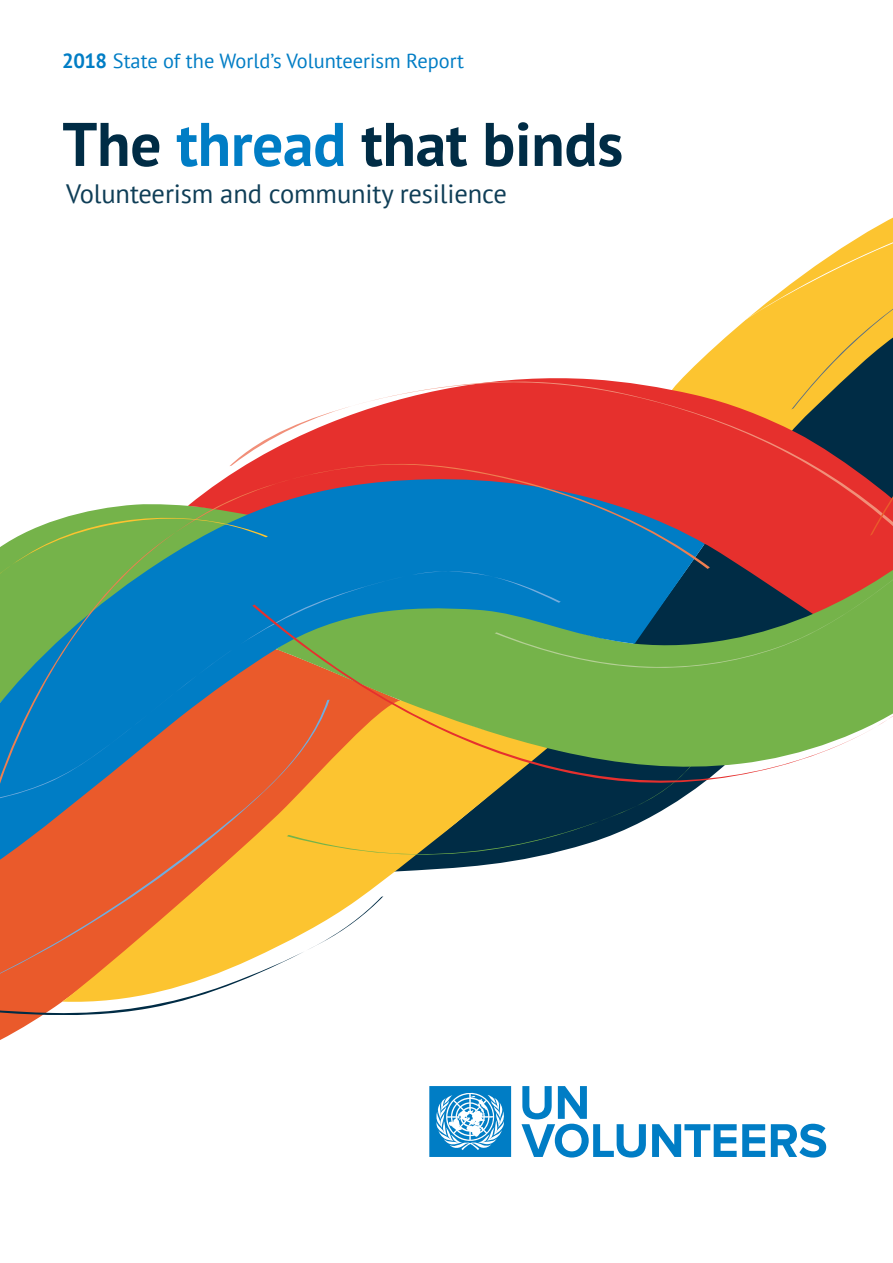
<style>
.page{position:relative;width:893px;height:1263px;background:#fff}
.page>*{position:absolute;margin:0;border:0;box-sizing:border-box;transform-origin:0 0}
.t1{font:700 61.5px "PT Sans";letter-spacing:-.005em;color:#002c45}
.t2{font:26.55px "PT Sans";letter-spacing:-.005em;color:#0f3e57}
.t3{font:20.4px "PT Sans";color:#007dc5}
.s1{font-weight:700}
.s2{color:#007dc5}
</style>
<div class="page">
<svg style="left:245px;top:381px;width:249px;height:72px;fill:#e6302d"></svg>
<svg style="left:196px;top:453px;width:298px;height:432px"></svg>
<svg style="left:248px;top:456px;width:645px;height:324px;background:#699679"></svg>
<svg style="left:0;top:687px;width:330px;height:353px"></svg>
<svg style="left:697px;top:217px;width:196px;height:146px"></svg>
<svg style="left:494px;top:363px;width:399px;height:317px;background:#8b6358"></svg>
<svg style="left:0;top:499px;width:269px;height:386px;background:#70817a"></svg>
<svg style="left:286px;top:733px;width:422px;height:133px;background:#9f9353"></svg>
<svg style="left:0;top:885px;width:384px;height:144px"></svg>
<svg style="left:429px;top:1086px;width:82px;height:71px;background:#48a1d5"></svg>
<svg style="left:521px;top:1086px;width:125px;height:71px"></svg>
<svg style="left:652px;top:1124px;width:113px;height:33px"></svg>
<svg style="left:771px;top:1124px;width:55px;height:33px"></svg>
<p class="t3" style="left:62px;top:48px;width:403px"><span class="s1">2018</span> State of the World’s Volunteerism Report</p>
<h1 class="t1" style="left:62px;top:103px;width:562px">The <span class="s2">thread</span> that binds</h1>
<h2 class="t2" style="left:66px;top:177px;width:442px">Volunteerism and community resilience</h2>
</div>
